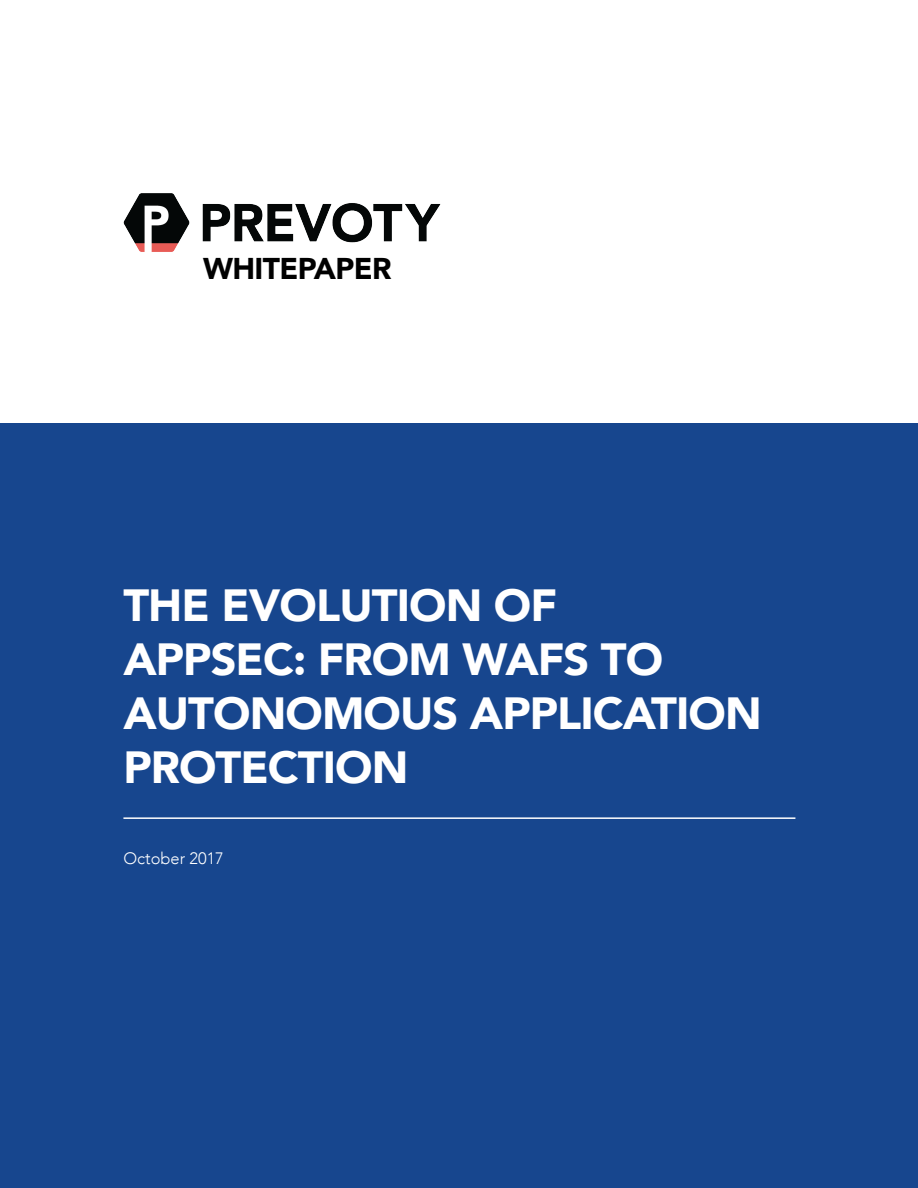
<style>
.page{position:relative;width:918px;height:1188px;background:#fff}
.page>*{position:absolute;margin:0;border:0;box-sizing:border-box;transform-origin:0 0}
.Primary_Headline{font:900 45px/54px "Avenir";letter-spacing:-.02em;color:#fff}
.Primary_Headline-2{font:900 30px "Avenir";letter-spacing:-.02em;color:#000}
.t1{font:300 16.5px "Avenir";color:#fff}
</style>
<div class="page">
<div style="left:0;top:424px;width:918px;height:764px;background:#17468e"></div>
<img style="left:123px;top:193px;width:318px;height:59px">
<hr style="left:123px;top:817px;width:672px;height:2px;background:#fff">
<p class="Primary_Headline-2" style="left:203px;top:242px;width:190px">WHITEPAPER</p>
<p class="Primary_Headline" style="left:123px;top:577px;width:640px">THE EVOLUTION OF<br>APPSEC: FROM WAFS TO<br>AUTONOMOUS APPLICATION<br>PROTECTION</p>
<p class="t1" style="left:123px;top:849px;width:102px">October 2017</p>
</div>
